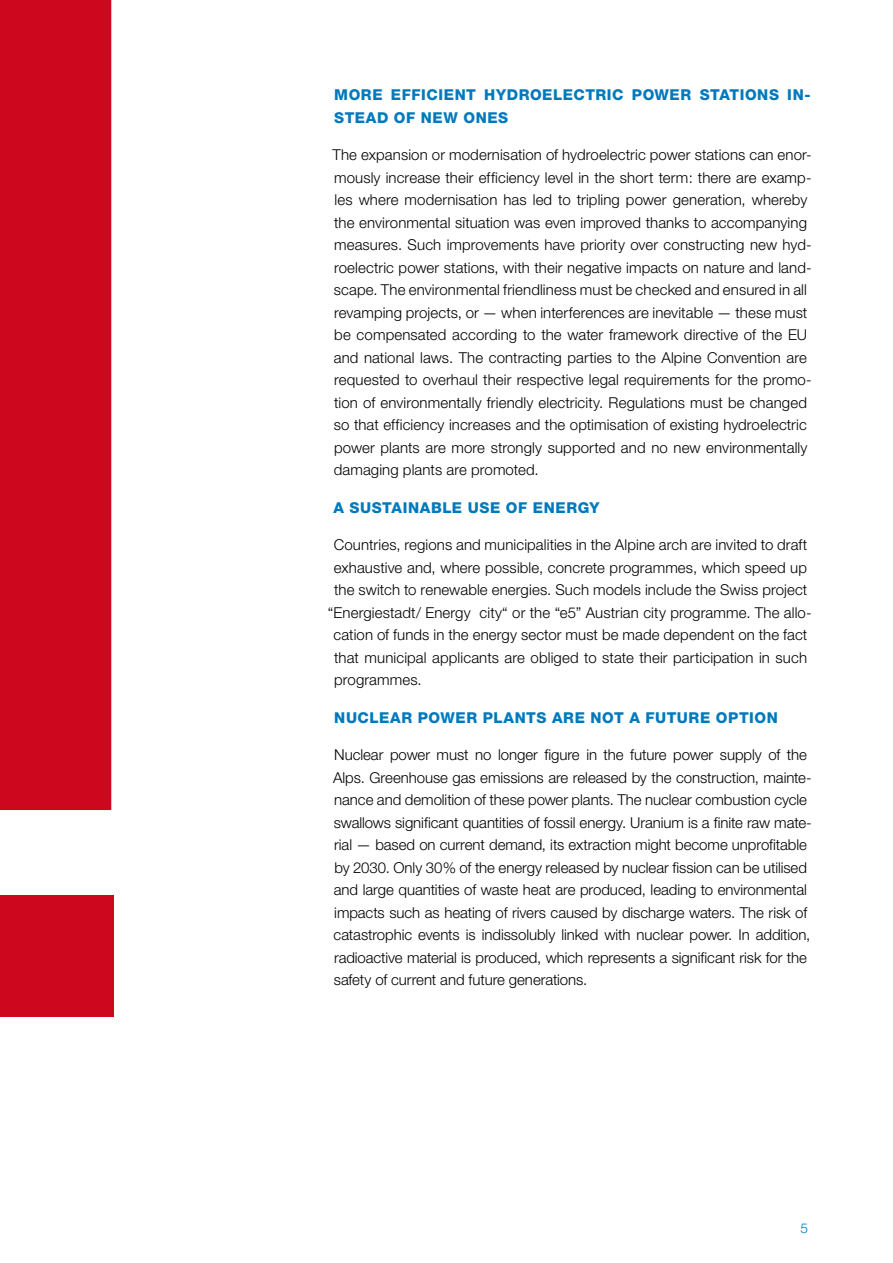
<style>
.page{position:relative;width:893px;height:1263px;background:#fff}
.page>*{position:absolute;margin:0;border:0;box-sizing:border-box;transform-origin:0 0}
.t1{font:300 15px/22.5px "Helvetica Neue CE";letter-spacing:.005em;color:#000}
.t2{font:800 15px/22.5px "Helvetica Neue CE";letter-spacing:.04em;color:#0079bc}
.t3{font:300 13.5px "Helvetica Neue CE";color:#0079bc}
</style>
<div class="page">
<div style="left:0;top:0;width:111px;height:810px;background:#cd071e"></div>
<div style="left:0;top:895px;width:113px;height:121px;background:#cd071e"></div>
<p class="t2" style="left:334px;top:84px;width:478px">MORE EFFICIENT HYDROELECTRIC POWER STATIONS IN-<br>STEAD OF NEW ONES</p>
<p class="t1" style="left:332px;top:143px;width:481px">The expansion or modernisation of hydroelectric power stations can enor&shy;mously increase their efficiency level in the short term: there are examp&shy;les where modernisation has led to tripling power generation, whereby the environmental situation was even improved thanks to accompanying measures. Such improvements have priority over constructing new hyd&shy;roelectric power stations, with their negative impacts on nature and land&shy;scape. The environmental friendliness must be checked and ensured in all revamping projects, or — when interferences are inevitable — these must be compensated according to the water framework directive of the EU and national laws. The contracting parties to the Alpine Convention are requested to overhaul their respective legal requirements for the promo&shy;tion of environmentally friendly electricity. Regulations must be changed so that efficiency increases and the optimisation of existing hydroelectric power plants are more strongly supported and no new environmentally damaging plants are promoted.</p>
<p class="t2" style="left:333px;top:496px;width:267px">A SUSTAINABLE USE OF ENERGY</p>
<p class="t1" style="left:334px;top:533px;width:475px">Countries, regions and municipalities in the Alpine arch are invited to draft</p>
<p class="t1" style="left:334px;top:556px;width:475px">exhaustive and, where possible, concrete programmes, which speed up</p>
<p class="t1" style="left:334px;top:578px;width:475px">the switch to renewable energies. Such models include the Swiss project</p>
<p class="t1" style="left:328px;top:601px;width:485px">“Energiestadt/ Energy city“ or the “e5” Austrian city programme. The allo-</p>
<p class="t1" style="left:333px;top:623px;width:475px">cation of funds in the energy sector must be made dependent on the fact</p>
<p class="t1" style="left:334px;top:646px;width:474px">that municipal applicants are obliged to state their participation in such</p>
<p class="t1" style="left:334px;top:668px;width:89px">programmes.</p>
<p class="t2" style="left:334px;top:706px;width:445px">N UCLEAR POWER PLANTS ARE NOT A FUTURE OPTION</p>
<p class="t1" style="left:333px;top:743px;width:480px">Nuclear power must no longer figure in the future power supply of the Alps. Greenhouse gas emissions are released by the construction, mainte&shy;nance and demolition of these power plants. The nuclear combustion cycle swallows significant quantities of fossil energy. Uranium is a finite raw mate&shy;rial — based on current demand, its extraction might become unprofitable by 2030. Only 30% of the energy released by nuclear fission can be utilised and large quantities of waste heat are produced, leading to environmental impacts such as heating of rivers caused by discharge waters. The risk of catastrophic events is indissolubly linked with nuclear power. In addition, radioactive material is produced, which represents a significant risk for the safety of current and future generations.</p>
<p class="t3" style="left:800px;top:1220px;width:9px">5</p>
</div>
